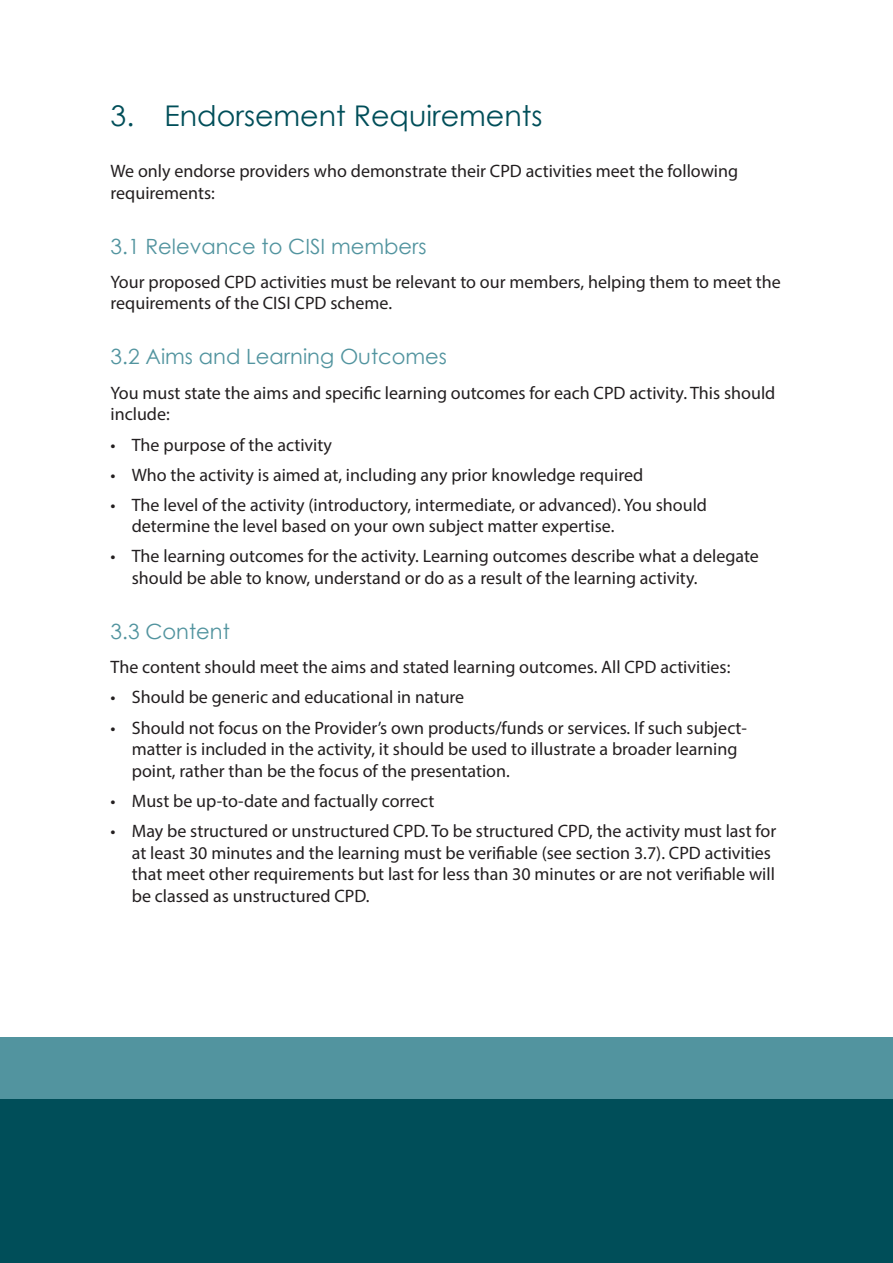
<style>
.page{position:relative;width:893px;height:1263px;background:#fff}
.page>*{position:absolute;margin:0;border:0;box-sizing:border-box;transform-origin:0 0}
.t1{font:28.5px "Century Gothic";color:#004e59}
.t2{font:21px "Century Gothic";color:#52949f}
.t3{font:18px/21.6px "Myriad Pro";color:#231f20}
</style>
<div class="page">
<div style="left:0;top:1060px;width:893px;height:203px;background:#004e59"></div>
<div style="left:0;top:1037px;width:893px;height:61px;background:#52949f"></div>
<h1 class="t1" style="left:111px;top:95px;width:433px">3. Endorsement Requirements</h1>
<p class="t3" style="left:111px;top:160px;width:629px">We only endorse providers who demonstrate their CPD activities meet the following requirements:</p>
<p class="t2" style="left:111px;top:231px;width:318px">3.1 Relevance to CISI members</p>
<p class="t3" style="left:111px;top:271px;width:672px">Your proposed CPD activities must be relevant to our members, helping them to meet the requirements of the CISI CPD scheme.</p>
<p class="t2" style="left:111px;top:342px;width:338px">3.2 Aims and Learning Outcomes</p>
<p class="t3" style="left:111px;top:382px;width:666px">You must state the aims and specific learning outcomes for each CPD activity. This should include:</p>
<p class="t3" style="left:111px;top:433px;width:223px">• The purpose of the activity</p>
<p class="t3" style="left:111px;top:463px;width:534px">• Who the activity is aimed at, including any prior knowledge required</p>
<p class="t3" style="left:132px;top:494px;width:577px;text-indent:-21px">• The level of the activity (introductory, intermediate, or advanced). You should determine the level based on your own subject matter expertise.</p>
<p class="t3" style="left:132px;top:545px;width:629px;text-indent:-21px">• The learning outcomes for the activity. Learning outcomes describe what a delegate should be able to know, understand or do as a result of the learning activity.</p>
<p class="t2" style="left:111px;top:617px;width:121px">3.3 Content</p>
<p class="t3" style="left:111px;top:656px;width:621px">The content should meet the aims and stated learning outcomes. All CPD activities:</p>
<p class="t3" style="left:111px;top:686px;width:355px">• Should be generic and educational in nature</p>
<p class="t3" style="left:132px;top:716px;width:617px;text-indent:-21px">• Should not focus on the Provider’s own products/funds or services. If such subject&shy;matter is included in the activity, it should be used to illustrate a broader learning point, rather than be the focus of the presentation.</p>
<p class="t3" style="left:111px;top:790px;width:325px">• Must be up-to-date and factually correct</p>
<p class="t3" style="left:132px;top:820px;width:646px;text-indent:-21px">• May be structured or unstructured CPD. To be structured CPD, the activity must last for at least 30 minutes and the learning must be verifiable (see section 3.7). CPD activities that meet other requirements but last for less than 30 minutes or are not verifiable will be classed as unstructured CPD.</p>
</div>
